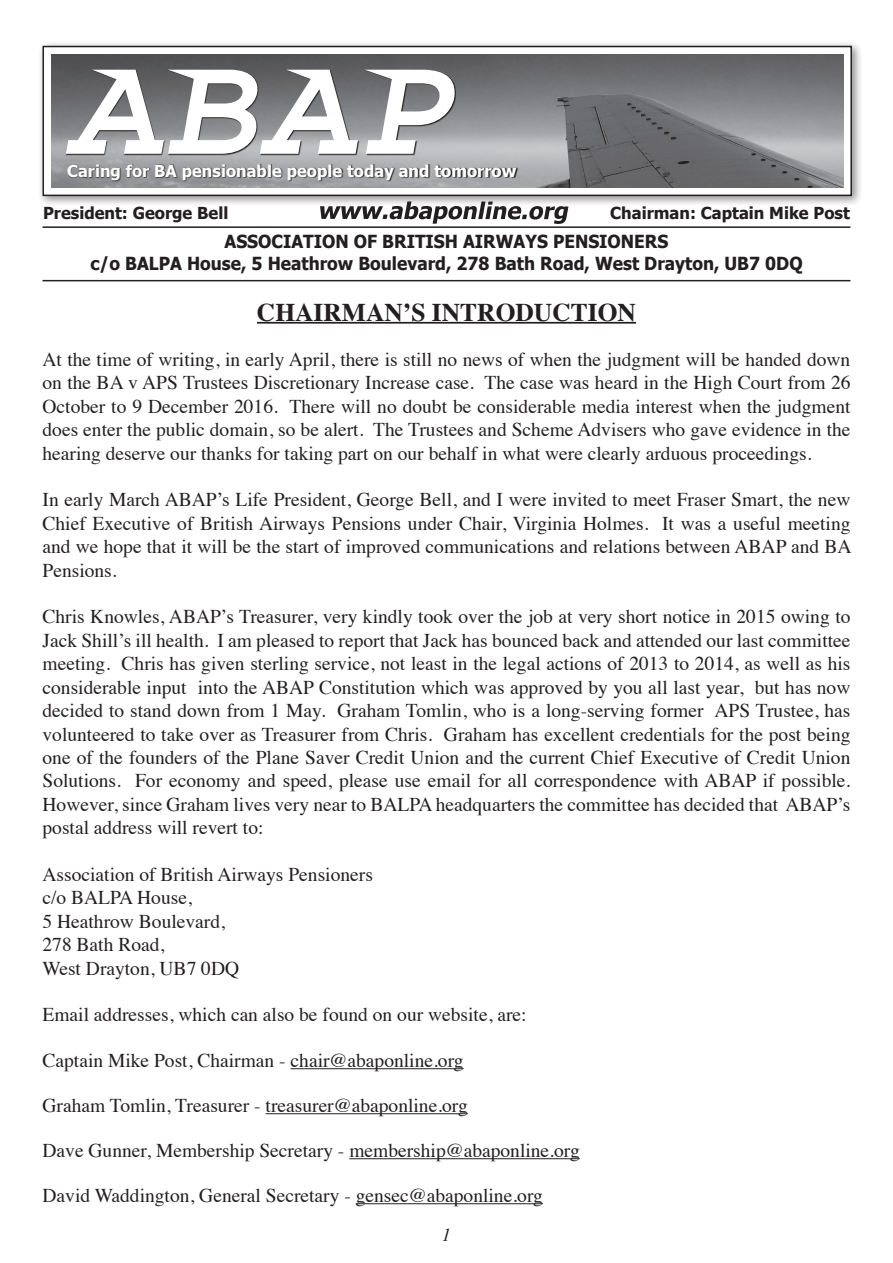
<style>
.page{position:relative;width:893px;height:1263px;background:#fff}
.page>*{position:absolute;margin:0;border:0;box-sizing:border-box;transform-origin:0 0}
.t1{font:700 25.5px "Times";color:#231f20}
.t2{font:19.5px/23.4px "Times";color:#231f20;text-align:justify}
.t3{font:700 18px "Tahoma";color:#231f20;scale:.96 1}
.t4{font:italic 18px "Times";color:#231f20}
.t5{font:700 16.5px "Tahoma";color:#fff}
.t6{font:700 16.5px "Tahoma";color:#231f20}
</style>
<div class="page">
<hr style="left:257px;top:322px;width:379px;height:2px;background:#231f20">
<hr style="left:291px;top:1068px;width:173px;height:1px;background:#231f20">
<hr style="left:266px;top:1113px;width:202px;height:1px;background:#231f20">
<hr style="left:349px;top:1158px;width:231px;height:1px;background:#231f20">
<hr style="left:356px;top:1203px;width:187px;height:1px;background:#231f20">
<div style="left:37px;top:41px;width:826px;height:166px;background:#231f20;opacity:.5"></div>
<div style="left:43px;top:47px;width:808px;height:148px;background:#fff"></div>
<div style="left:43px;top:46px;width:809px;height:150px;border:2px solid #231f20"></div>
<img style="left:51px;top:54px;width:793px;height:133px">
<svg style="left:68px;top:164px;width:450px;height:17px;background:#737375"></svg>
<svg style="left:66px;top:154px;width:390px;height:2px"></svg>
<svg style="left:66px;top:70px;width:393px;height:84px"></svg>
<hr style="left:43px;top:226px;width:807px;height:2px;background:#231f20">
<hr style="left:43px;top:280px;width:807px;height:1px;background:#231f20">
<svg style="left:317px;top:201px;width:252px;height:23px"></svg>
<p class="t5" style="left:67px;top:159px;width:451px">Caring for BA pensionable people today and tomorrow</p>
<p class="t6" style="left:43px;top:201px;width:187px">President: George Bell</p>
<p class="t6" style="left:610px;top:201px;width:241px">Chairman: Captain Mike Post</p>
<p class="t3" style="left:224px;top:229px;width:464px">ASSOCIATION OF BRITISH AIRWAYS PENSIONERS</p>
<p class="t3" style="left:90px;top:251px;width:743px">c/o BALPA House, 5 Heathrow Boulevard, 278 Bath Road, West Drayton, UB7 0DQ</p>
<p class="t1" style="left:257px;top:288px;width:380px">CHAIRMAN’S INTRODUCTION</p>
<p class="t2" style="left:43px;top:346px;width:809px">At the time of writing, in early April, there is still no news of when the judgment will be handed down on the BA v APS Trustees Discretionary Increase case. The case was heard in the High Court from 26<br>October to 9 December 2016. There will no doubt be considerable media interest when the judgment does enter the public domain, so be alert. The Trustees and Scheme Advisers who gave evidence in the hearing deserve our thanks for taking part on our behalf in what were clearly arduous proceedings.</p>
<p class="t2" style="left:43px;top:486px;width:810px">In early March ABAP’s Life President, George Bell, and I were invited to meet Fraser Smart, the new Chief Executive of British Airways Pensions under Chair, Virginia Holmes. It was a useful meeting and we hope that it will be the start of improved communications and relations between ABAP and BA Pensions.</p>
<p class="t2" style="left:43px;top:603px;width:809px">Chris Knowles, ABAP’s Treasurer, very kindly took over the job at very short notice in 2015 owing to Jack Shill’s ill health. I am pleased to report that Jack has bounced back and attended our last committee meeting. Chris has given sterling service, not least in the legal actions of 2013 to 2014, as well as his considerable input into the ABAP Constitution which was approved by you all last year, but has now decided to stand down from 1 May. Graham Tomlin, who is a long-serving former APS Trustee, has volunteered to take over as Treasurer from Chris. Graham has excellent credentials for the post being one of the founders of the Plane Saver Credit Union and the current Chief Executive of Credit Union Solutions. For economy and speed, please use email for all correspondence with ABAP if possible.<br>However, since Graham lives very near to BALPA headquarters the committee has decided that ABAP’s postal address will revert to:</p>
<p class="t2" style="left:43px;top:861px;width:332px">Association of British Airways Pensioners</p>
<p class="t2" style="left:43px;top:884px;width:151px">c/o BALPA House,</p>
<p class="t2" style="left:43px;top:908px;width:184px">5 Heathrow Boulevard,</p>
<p class="t2" style="left:43px;top:931px;width:123px">278 Bath Road,</p>
<p class="t2" style="left:43px;top:954px;width:198px">West Drayton, UB7 0DQ</p>
<p class="t2" style="left:43px;top:1001px;width:486px">Email addresses, which can also be found on our website, are:</p>
<p class="t2" style="left:43px;top:1047px;width:423px">Captain Mike Post, Chairman - chair@abaponline.org</p>
<p class="t2" style="left:43px;top:1092px;width:427px">Graham Tomlin, Treasurer - treasurer@abaponline.org</p>
<p class="t2" style="left:43px;top:1137px;width:539px">Dave Gunner, Membership Secretary - membership@abaponline.org</p>
<p class="t2" style="left:43px;top:1182px;width:502px">David Waddington, General Secretary - gensec@abaponline.org</p>
<p class="t4" style="left:442px;top:1219px;width:10px">1</p>
</div>
